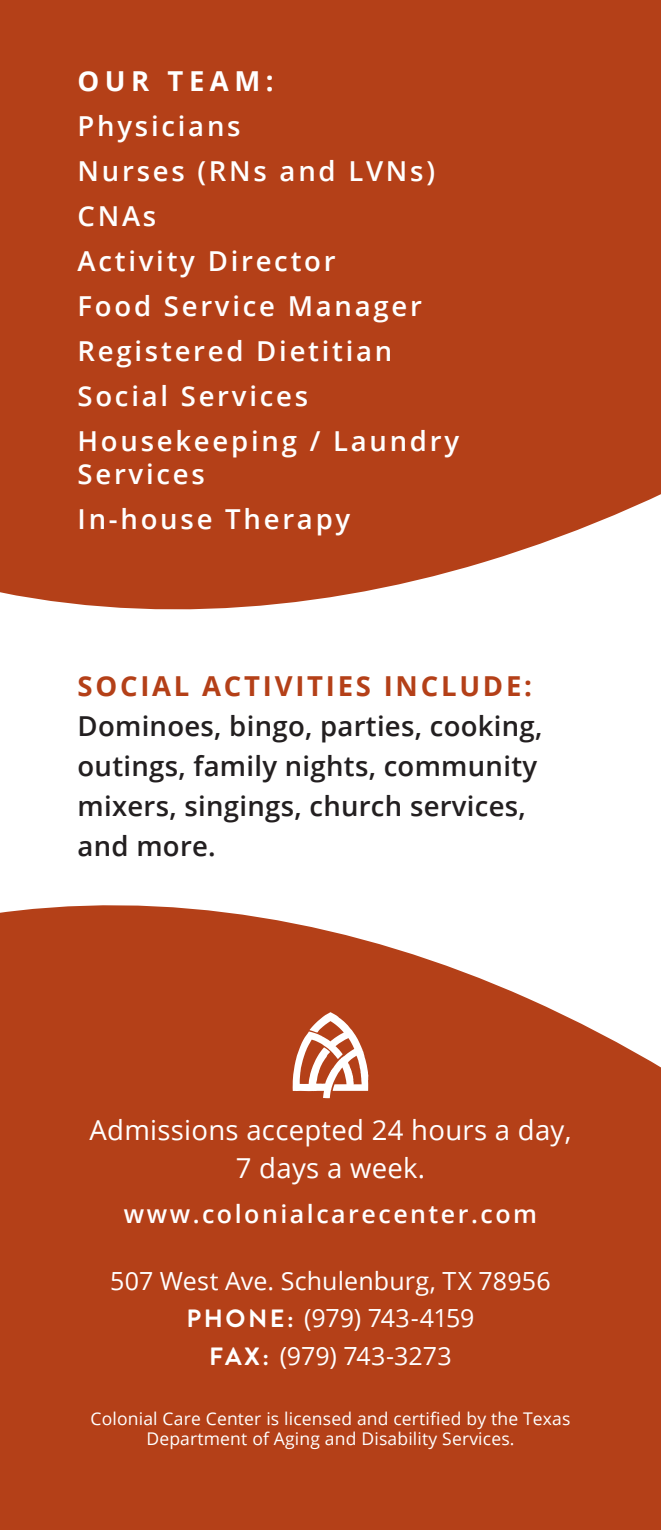
<style>
.page{position:relative;width:661px;height:1530px;background:#fff}
.page>*{position:absolute;margin:0;border:0;box-sizing:border-box;transform-origin:0 0}
.t1{font:600 27.5px/33px "Open Sans";letter-spacing:.1em;color:#fff}
.t2{font:600 27.5px/40px "Open Sans";letter-spacing:.01em;color:#231f20}
.t3{font:27.5px/37.5px "Open Sans";letter-spacing:.01em;color:#fff;text-align:center}
.t4{font:700 27.5px "Open Sans";letter-spacing:.1em;color:#b44018}
.t5{font:700 27.5px "Open Sans";letter-spacing:.2em;color:#fff}
.t6{font:25px "Open Sans";letter-spacing:.005em;color:#fff}
.t7{font:600 25px "Open Sans";letter-spacing:.1em;color:#fff}
.t8{font:25px "Open Sans";letter-spacing:-.015em;color:#fff}
.t9{font:17.5px/20px "Open Sans";letter-spacing:.01em;color:#fff;text-align:center}
.s1{font-family:"Brandon Grotesque";font-weight:700}
</style>
<div class="page">
<svg style="left:0;top:905px;width:661px;height:625px;background:#b94e29"></svg>
<div style="left:0;top:0;width:661px;height:610px;background:#b44018"></div>
<svg style="left:292px;top:1012px;width:76px;height:86px"></svg>
<div style="left:0;top:1443px;width:42px;height:87px;background:#b44018"></div>
<p class="t5" style="left:78px;top:61px;width:198px">OUR TEAM:</p>
<p class="t1" style="left:78px;top:108px;width:165px">Physicians</p>
<p class="t1" style="left:78px;top:153px;width:359px">Nurses (RNs and LVNs)</p>
<p class="t1" style="left:78px;top:198px;width:80px">CNAs</p>
<p class="t1" style="left:78px;top:243px;width:259px">Activity Director</p>
<p class="t1" style="left:78px;top:288px;width:346px">Food Service Manager</p>
<p class="t1" style="left:78px;top:333px;width:316px">Registered Dietitian</p>
<p class="t1" style="left:78px;top:378px;width:232px">Social Services</p>
<p class="t1" style="left:78px;top:423px;width:383px">Housekeeping / Laundry<br>Services</p>
<p class="t1" style="left:78px;top:501px;width:274px">In-house Therapy</p>
<p class="t4" style="left:78px;top:666px;width:456px">SOCIAL ACTIVITIES INCLUDE:</p>
<p class="t2" style="left:78px;top:705px;width:466px">Dominoes, bingo, parties, cooking, outings, family nights, community mixers, singings, church services, and more.</p>
<p class="t3" style="left:89px;top:1111px;width:483px">Admissions accepted 24 hours a day,<br>7 days a week.</p>
<p class="t7" style="left:124px;top:1197px;width:415px">www.colonialcarecenter.com</p>
<p class="t6" style="left:110px;top:1263px;width:442px">507 West Ave. Schulenburg, TX 78956</p>
<p class="t8" style="left:186px;top:1301px;width:289px"><span class="s1">PHONE:</span> (979) 743-4159</p>
<p class="t6" style="left:209px;top:1338px;width:244px"><span class="s1">FAX:</span> (979) 743-3273</p>
<p class="t9" style="left:90px;top:1408px;width:481px">Colonial Care Center is licensed and certified by the Texas<br>Department of Aging and Disability Services.</p>
</div>
